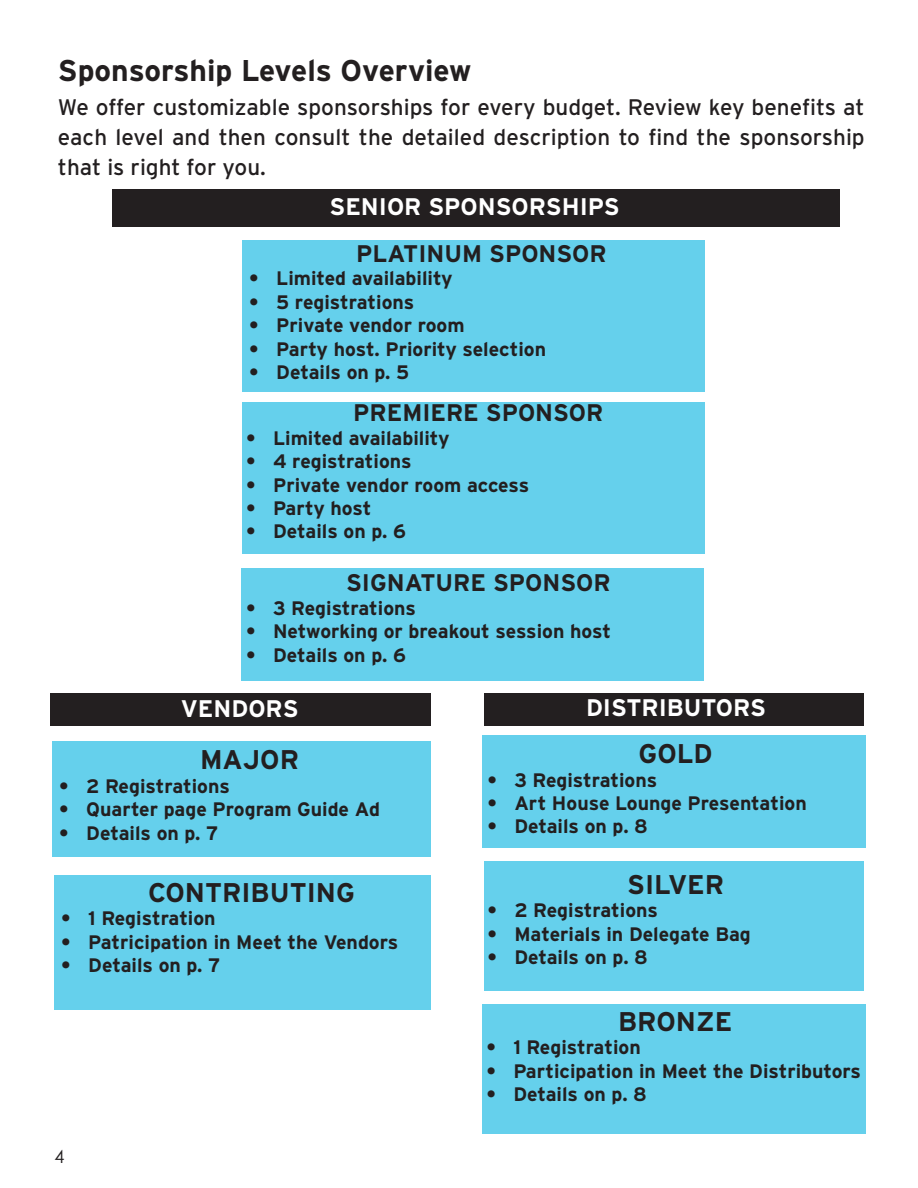
<style>
.page{position:relative;width:918px;height:1188px;background:#fff}
.page>*{position:absolute;margin:0;border:0;box-sizing:border-box;transform-origin:0 0}
.t1{font:700 30px "Interstate";color:#231f20}
.t2{font:700 27px "Interstate";color:#231f20}
.t3{font:700 24px "Interstate";color:#231f20}
.t4{font:700 24px "Interstate";color:#fff}
.t5{font:22.5px/30px "Interstate";color:#231f20;text-align:justify}
.t6{font:700 19.5px "Interstate";color:#231f20}
.t7{font:18px "Century Gothic";color:#231f20}
</style>
<div class="page">
<div style="left:112px;top:190px;width:728px;height:37px;background:#231f20"></div>
<div style="left:242px;top:241px;width:463px;height:151px;background:#65d0ec"></div>
<div style="left:242px;top:402px;width:463px;height:151px;background:#65d0ec"></div>
<div style="left:242px;top:568px;width:462px;height:112px;background:#65d0ec"></div>
<div style="left:50px;top:694px;width:380px;height:32px;background:#231f20"></div>
<div style="left:484px;top:694px;width:380px;height:32px;background:#231f20"></div>
<div style="left:52px;top:741px;width:378px;height:116px;background:#65d0ec"></div>
<div style="left:54px;top:875px;width:376px;height:134px;background:#65d0ec"></div>
<div style="left:482px;top:735px;width:383px;height:113px;background:#65d0ec"></div>
<div style="left:484px;top:862px;width:380px;height:129px;background:#65d0ec"></div>
<div style="left:482px;top:1004px;width:383px;height:130px;background:#65d0ec"></div>
<h1 class="t1" style="left:58px;top:52px;width:415px">Sponsorship Levels Overview</h1>
<p class="t5" style="left:58px;top:92px;width:808px">We offer customizable sponsorships for every budget. Review key benefits at each level and then consult the detailed description to find the sponsorship that is right for you.</p>
<p class="t4" style="left:330px;top:192px;width:292px">SENIOR SPONSORSHIPS</p>
<p class="t3" style="left:356px;top:239px;width:252px">PLATINUM SPONSOR</p>
<p class="t6" style="left:249px;top:267px;width:205px">• Limited availability</p>
<p class="t6" style="left:249px;top:290px;width:167px">• 5 registrations</p>
<p class="t6" style="left:249px;top:314px;width:217px">• Private vendor room</p>
<p class="t6" style="left:249px;top:337px;width:298px">• Party host. Priority selection</p>
<p class="t6" style="left:249px;top:360px;width:161px">• Details on p. 5</p>
<p class="t3" style="left:353px;top:398px;width:252px">PREMIERE SPONSOR</p>
<p class="t6" style="left:246px;top:426px;width:205px">• Limited availability</p>
<p class="t6" style="left:246px;top:450px;width:167px">• 4 registrations</p>
<p class="t6" style="left:246px;top:473px;width:285px">• Private vendor room access</p>
<p class="t6" style="left:246px;top:496px;width:127px">• Party host</p>
<p class="t6" style="left:246px;top:520px;width:161px">• Details on p. 6</p>
<p class="t3" style="left:346px;top:568px;width:266px">SIGNATURE SPONSOR</p>
<p class="t6" style="left:246px;top:596px;width:171px">• 3 Registrations</p>
<p class="t6" style="left:246px;top:619px;width:366px">• Networking or breakout session host</p>
<p class="t6" style="left:246px;top:643px;width:161px">• Details on p. 6</p>
<p class="t4" style="left:181px;top:694px;width:119px">VENDORS</p>
<p class="t4" style="left:586px;top:693px;width:182px">DISTRIBUTORS</p>
<h2 class="t2" style="left:200px;top:743px;width:100px">MAJOR</h2>
<p class="t6" style="left:59px;top:774px;width:172px">• 2 Registrations</p>
<p class="t6" style="left:59px;top:797px;width:322px">• Quarter page Program Guide Ad</p>
<p class="t6" style="left:59px;top:821px;width:161px">• Details on p. 7</p>
<h2 class="t2" style="left:148px;top:876px;width:208px">CONTRIBUTING</h2>
<p class="t6" style="left:61px;top:907px;width:156px">• 1 Registration</p>
<p class="t6" style="left:61px;top:930px;width:338px">• Patricipation in Meet the Vendors</p>
<p class="t6" style="left:61px;top:953px;width:161px">• Details on p. 7</p>
<h2 class="t2" style="left:639px;top:737px;width:76px">GOLD</h2>
<p class="t6" style="left:487px;top:768px;width:171px">• 3 Registrations</p>
<p class="t6" style="left:487px;top:791px;width:321px">• Art House Lounge Presentation</p>
<p class="t6" style="left:487px;top:815px;width:162px">• Details on p. 8</p>
<h2 class="t2" style="left:627px;top:868px;width:98px">SILVER</h2>
<p class="t6" style="left:487px;top:898px;width:172px">• 2 Registrations</p>
<p class="t6" style="left:487px;top:922px;width:265px">• Materials in Delegate Bag</p>
<p class="t6" style="left:487px;top:945px;width:162px">• Details on p. 8</p>
<p class="t7" style="left:54px;top:1145px;width:11px">4</p>
<h2 class="t2" style="left:618px;top:1005px;width:116px">BRONZE</h2>
<p class="t6" style="left:486px;top:1036px;width:156px">• 1 Registration</p>
<p class="t6" style="left:486px;top:1059px;width:376px">• Participation in Meet the Distributors</p>
<p class="t6" style="left:486px;top:1083px;width:162px">• Details on p. 8</p>
</div>
